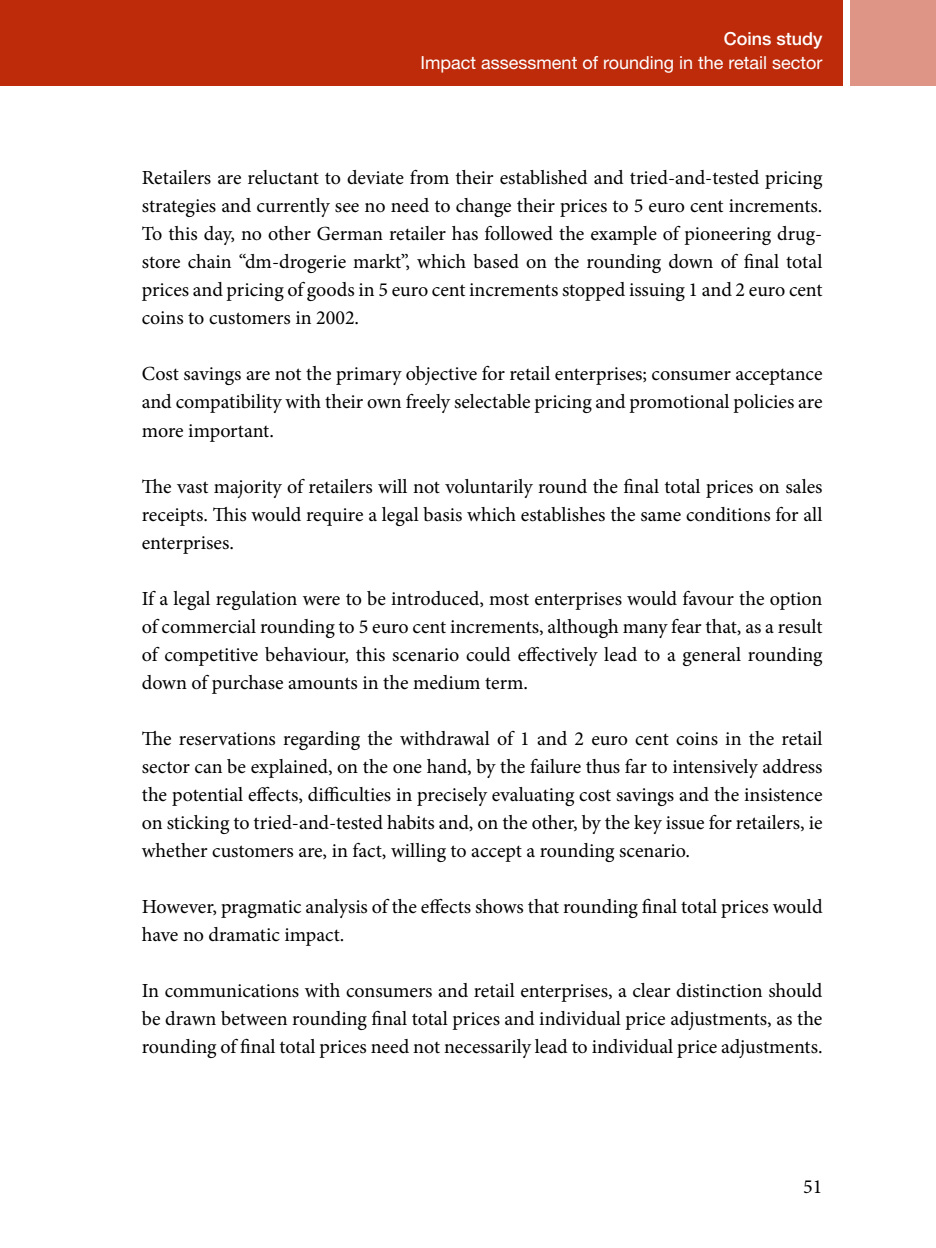
<style>
.page{position:relative;width:936px;height:1248px;background:#fff}
.page>*{position:absolute;margin:0;border:0;box-sizing:border-box;transform-origin:0 0}
.t1{font:20px/28px "Minion Pro";color:#000;text-align:justify}
.t2{font:18px "Helvetica Neue LT Pro";color:#fff}
.t3{font:500 18px "Helvetica Neue LT Pro";color:#fff}
</style>
<div class="page">
<div style="left:142px;top:0;width:700px;height:85px;background:#bd2b0b"></div>
<div style="left:850px;top:0;width:85px;height:85px;background:#de9585"></div>
<div style="left:0;top:0;width:149px;height:85px;background:#bd2b0b"></div>
<p class="t3" style="left:723px;top:28px;width:100px">Coins study</p>
<p class="t2" style="left:420px;top:52px;width:403px">Impact assessment of rounding in the retail sector</p>
<p class="t1" style="left:142px;top:164px;width:682px">Retailers are reluctant to deviate from their established and tried-and-tested pricing strategies and currently see no need to change their prices to 5 euro cent increments.<br>To this day, no other German retailer has followed the example of pioneering drug&shy;store chain “dm-drogerie markt”, which based on the rounding down of final total prices and pricing of goods in 5 euro cent increments stopped issuing 1 and 2 euro cent coins to customers in 2002.</p>
<p class="t1" style="left:142px;top:360px;width:682px">Cost savings are not the primary objective for retail enterprises; consumer acceptance and compatibility with their own freely selectable pricing and promotional policies are more important.</p>
<p class="t1" style="left:142px;top:472px;width:682px">The vast majority of retailers will not voluntarily round the final total prices on sales receipts. This would require a legal basis which establishes the same conditions for all enterprises.</p>
<p class="t1" style="left:142px;top:584px;width:682px">If a legal regulation were to be introduced, most enterprises would favour the option of commercial rounding to 5 euro cent increments, although many fear that, as a result of competitive behaviour, this scenario could effectively lead to a general rounding down of purchase amounts in the medium term.</p>
<p class="t1" style="left:142px;top:724px;width:682px">The reservations regarding the withdrawal of 1 and 2 euro cent coins in the retail sector can be explained, on the one hand, by the failure thus far to intensively address the potential effects, difficulties in precisely evaluating cost savings and the insistence on sticking to tried-and-tested habits and, on the other, by the key issue for retailers, ie whether customers are, in fact, willing to accept a rounding scenario.</p>
<p class="t1" style="left:142px;top:892px;width:682px">However, pragmatic analysis of the effects shows that rounding final total prices would have no dramatic impact.</p>
<p class="t1" style="left:142px;top:976px;width:682px">In communications with consumers and retail enterprises, a clear distinction should be drawn between rounding final total prices and individual price adjustments, as the rounding of final total prices need not necessarily lead to individual price adjustments.</p>
<p class="t1" style="left:803px;top:1172px;width:21px">51</p>
</div>
